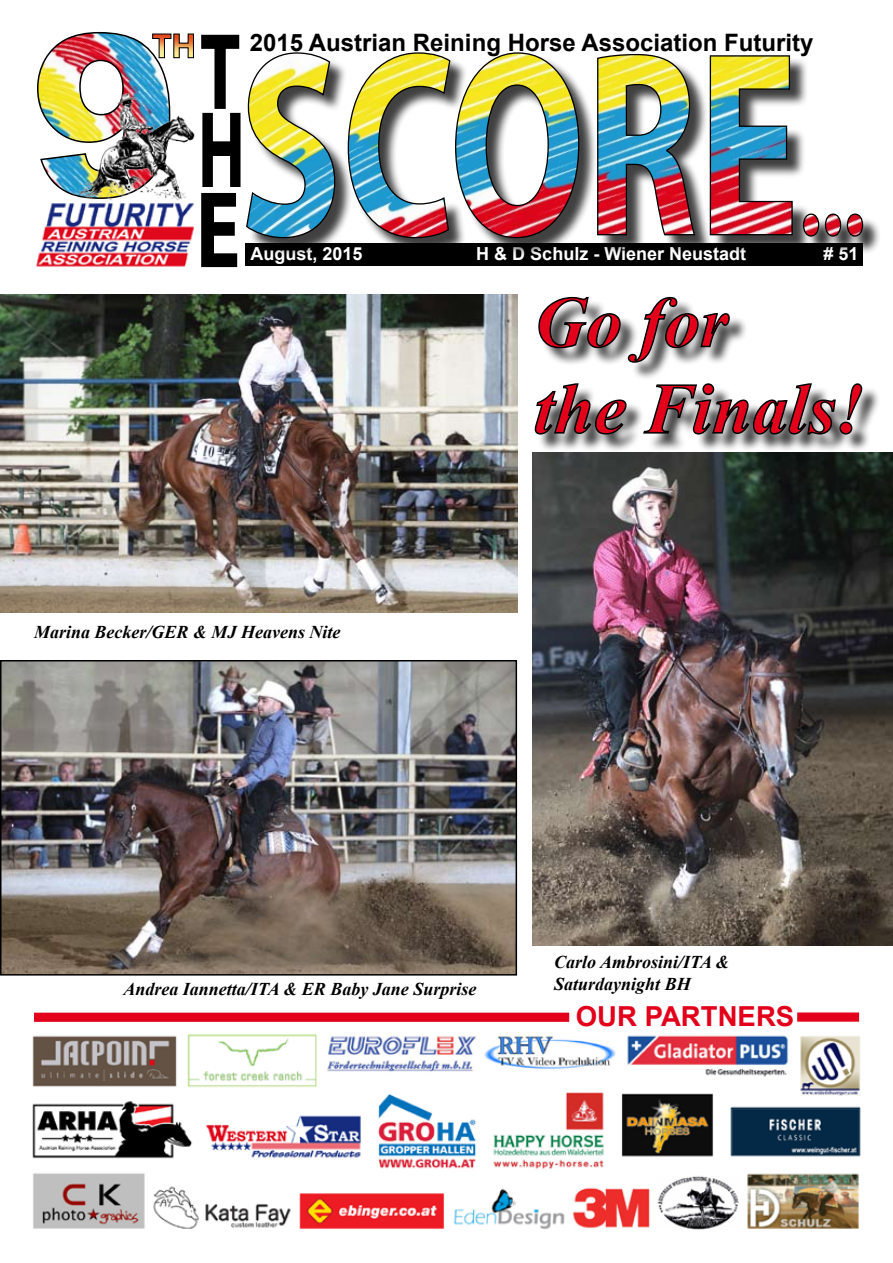
<style>
.page{position:relative;width:893px;height:1263px;background:#fff}
.page>*{position:absolute;margin:0;border:0;box-sizing:border-box;transform-origin:0 0}
.t1{font:700 27.6px "Arial";color:#e2001a}
.t2{font:700 24px "Arial";color:#000}
.t3{font:italic 700 18px "Times New Roman";color:#000}
.t4{font:700 18px "Arial";color:#fff}
</style>
<div class="page">
<img style="left:0;top:294px;width:517px;height:318px">
<img style="left:3px;top:663px;width:511px;height:309px">
<div style="left:0;top:660px;width:517px;height:315px;border:2px solid #000"></div>
<img style="left:532px;top:452px;width:361px;height:494px">
<div style="left:245px;top:243px;width:617px;height:23px;background:#000"></div>
<svg style="left:201px;top:35px;width:40px;height:152px"></svg>
<svg style="left:201px;top:193px;width:36px;height:74px"></svg>
<img style="left:36px;top:203px;width:158px;height:64px">
<div style="left:34px;top:1013px;width:535px;height:9px;background:#e2001a"></div>
<div style="left:797px;top:1012px;width:62px;height:10px;background:#e2001a"></div>
<div style="left:248px;top:55px;width:640px;height:208px;background:#000;opacity:.75"></div>
<img style="left:246px;top:52px;width:618px;height:187px">
<img style="left:37px;top:31px;width:157px;height:161px">
<img style="left:65px;top:78px;width:137px;height:137px">
<img style="left:32px;top:1034px;width:829px;height:196px">
<div style="left:537px;top:299px;width:350px;height:161px;background:#000;opacity:.75"></div>
<svg style="left:534px;top:382px;width:329px;height:54px"></svg>
<svg style="left:538px;top:296px;width:193px;height:68px"></svg>
<h2 class="t2" style="left:250px;top:27px;width:565px">2015 Austrian Reining Horse Association Futurity</h2>
<p class="t4" style="left:250px;top:242px;width:114px">August, 2015</p>
<p class="t4" style="left:476px;top:242px;width:271px">H &amp; D Schulz - Wiener Neustadt</p>
<p class="t4" style="left:823px;top:242px;width:37px"># 51</p>
<p class="t3" style="left:34px;top:620px;width:308px">Marina Becker/GER &amp; MJ Heavens Nite</p>
<p class="t3" style="left:554px;top:949px;width:177px">Carlo Ambrosini/ITA &amp;</p>
<p class="t3" style="left:123px;top:977px;width:355px">Andrea Iannetta/ITA &amp; ER Baby Jane Surprise</p>
<p class="t3" style="left:554px;top:971px;width:138px">Saturdaynight BH</p>
<h1 class="t1" style="left:576px;top:998px;width:220px">OUR PARTNERS</h1>
</div>
